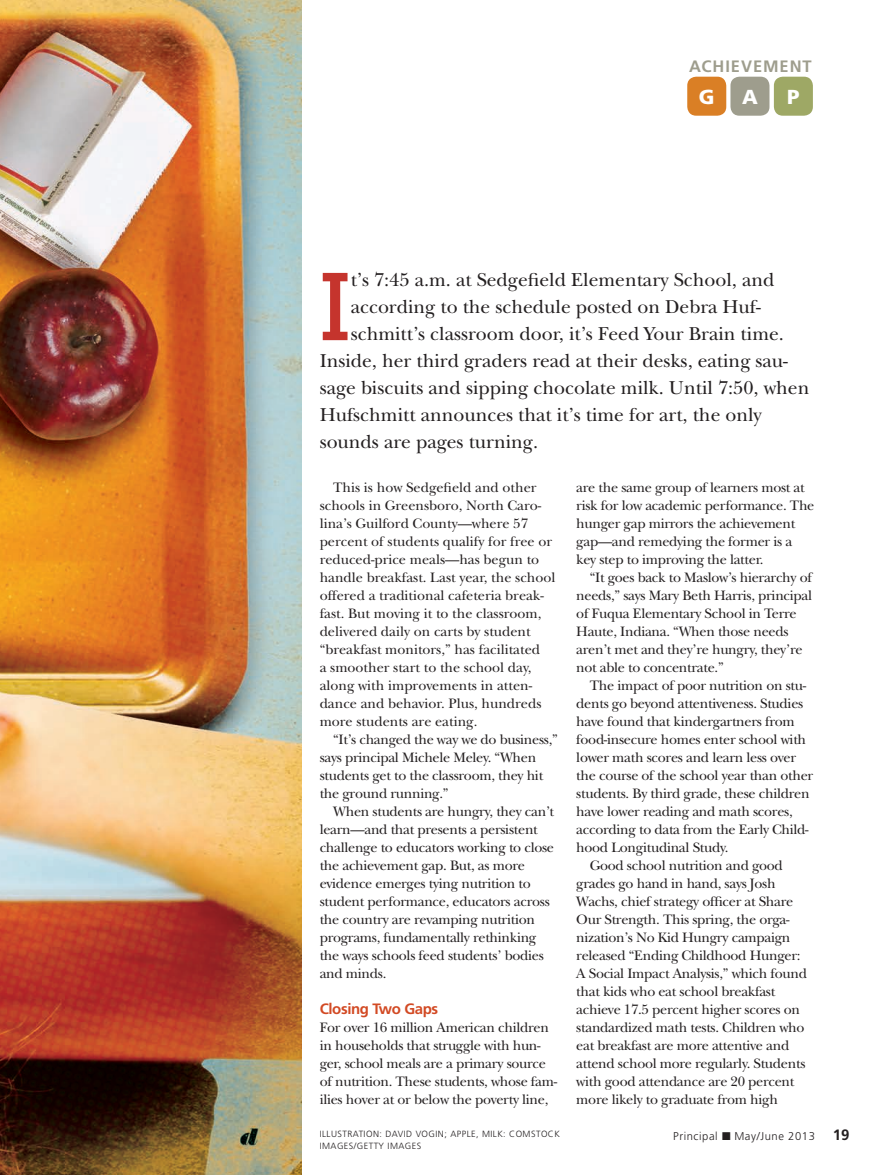
<style>
.page{position:relative;width:878px;height:1175px;background:#fff}
.page>*{position:absolute;margin:0;border:0;box-sizing:border-box;transform-origin:0 0}
.t1{font:99px "Rockwell";color:#c5342d}
.t2{font:900 20.25px "Frutiger";color:#fff}
.t3{font:19.5px "New Baskerville";color:#231f20}
.t4{font:700 16.5px "Frutiger";letter-spacing:.055em;color:#9e9d8d}
.t5{font:700 15px "Frutiger";letter-spacing:-.025em;color:#d24a24}
.t6{font:14.25px/18px "New Baskerville";letter-spacing:-.02em;color:#231f20}
.t7{font:14.25px/18px "New Baskerville";color:#231f20}
.t8{font:300 11.25px "Frutiger";letter-spacing:.05em;color:#231f20}
.t9{font:300 9px "Frutiger";letter-spacing:.05em;color:#231f20}
.s1{font-weight:700;font-size:15px}
</style>
<div class="page">
<img style="left:0;top:0;width:301px;height:1174px">
<div style="left:687px;top:77px;width:39px;height:39px;background:#da7f25;border-radius:9px"></div>
<div style="left:730px;top:77px;width:39px;height:39px;background:#9e9d8d;border-radius:9px"></div>
<div style="left:773px;top:77px;width:39px;height:39px;background:#9ea865;border-radius:9px"></div>
<p class="t4" style="left:689px;top:56px;width:124px">ACHIEVEMENT</p>
<h2 class="t2" style="left:698px;top:85px;width:17px">G</h2>
<h2 class="t2" style="left:742px;top:85px;width:17px">A</h2>
<h2 class="t2" style="left:787px;top:85px;width:14px">P</h2>
<h1 class="t1" style="left:320px;top:249px;width:32px">I</h1>
<h3 class="t3" style="left:350px;top:268px;width:425px">t’s 7:45 a.m. at Sedgefield Elementary School, and</h3>
<h3 class="t3" style="left:350px;top:295px;width:411px">according to the schedule posted on Debra Huf-</h3>
<h3 class="t3" style="left:350px;top:322px;width:435px">schmitt’s classroom door, it’s Feed Your Brain time.</h3>
<h3 class="t3" style="left:320px;top:349px;width:470px">Inside, her third graders read at their desks, eating sau-</h3>
<h3 class="t3" style="left:320px;top:376px;width:491px">sage biscuits and sipping chocolate milk. Until 7:50, when</h3>
<h3 class="t3" style="left:320px;top:403px;width:443px">Hufschmitt announces that it’s time for art, the only</h3>
<h3 class="t3" style="left:320px;top:430px;width:220px">sounds are pages turning.</h3>
<p class="t7" style="left:320px;top:478px;width:237px;text-indent:13px">This is how Sedgefield and other schools in Greensboro, North Caro&shy;lina’s Guilford County—where 57 percent of students qualify for free or reduced-price meals—has begun to handle breakfast. Last year, the school offered a traditional cafeteria break&shy;fast. But moving it to the classroom, delivered daily on carts by student “breakfast monitors,” has facilitated<br>a smoother start to the school day, along with improvements in atten&shy;dance and behavior. Plus, hundreds more students are eating.</p>
<p class="t6" style="left:320px;top:730px;width:240px;text-indent:13px">“It’s changed the way we do business,” says principal Michele Meley. “When students get to the classroom, they hit the ground running.”</p>
<p class="t6" style="left:320px;top:802px;width:236px;text-indent:13px">When students are hungry, they can’t learn—and that presents a persistent challenge to educators working to close the achievement gap. But, as more evidence emerges tying nutrition to student performance, educators across the country are revamping nutrition programs, fundamentally rethinking the ways schools feed students’ bodies and minds.</p>
<p class="t5" style="left:320px;top:1000px;width:120px">Closing Two Gaps</p>
<p class="t6" style="left:320px;top:1018px;width:239px">For over 16 million American children in households that struggle with hun&shy;ger, school meals are a primary source of nutrition. These students, whose fam&shy;ilies hover at or below the poverty line,</p>
<p class="t6" style="left:576px;top:478px;width:239px">are the same group of learners most at risk for low academic performance. The hunger gap mirrors the achievement gap—and remedying the former is a key step to improving the latter.</p>
<p class="t6" style="left:576px;top:568px;width:237px;text-indent:13px">“It goes back to Maslow’s hierarchy of needs,” says Mary Beth Harris, principal of Fuqua Elementary School in Terre Haute, Indiana. “When those needs aren’t met and they’re hungry, they’re not able to concentrate.”</p>
<p class="t6" style="left:589px;top:676px;width:218px">The impact of poor nutrition on stu-</p>
<p class="t6" style="left:576px;top:694px;width:228px">dents go beyond attentiveness. Studies</p>
<p class="t6" style="left:576px;top:712px;width:220px">have found that kindergartners from</p>
<p class="t6" style="left:576px;top:730px;width:231px">food-insecure homes enter school with</p>
<p class="t6" style="left:576px;top:748px;width:221px">lower math scores and learn less over</p>
<p class="t6" style="left:576px;top:766px;width:238px">the course of the school year than other</p>
<p class="t6" style="left:576px;top:784px;width:235px">students. By third grade, these children</p>
<p class="t6" style="left:576px;top:802px;width:218px">have lower reading and math scores,</p>
<p class="t6" style="left:576px;top:820px;width:234px">according to data from the Early Child-</p>
<p class="t6" style="left:576px;top:838px;width:154px">hood Longitudinal Study.</p>
<p class="t6" style="left:589px;top:856px;width:194px">Good school nutrition and good</p>
<p class="t6" style="left:576px;top:874px;width:201px">grades go hand in hand, says Josh</p>
<p class="t6" style="left:576px;top:892px;width:218px">Wachs, chief strategy officer at Share</p>
<p class="t6" style="left:576px;top:910px;width:215px">Our Strength. This spring, the orga-</p>
<p class="t6" style="left:576px;top:928px;width:216px">nization’s No Kid Hungry campaign</p>
<p class="t6" style="left:576px;top:946px;width:226px">released “Ending Childhood Hunger:</p>
<p class="t6" style="left:576px;top:964px;width:232px">A Social Impact Analysis,” which found</p>
<p class="t6" style="left:576px;top:982px;width:200px">that kids who eat school breakfast</p>
<p class="t6" style="left:576px;top:1000px;width:225px">achieve 17.5 percent higher scores on</p>
<p class="t6" style="left:576px;top:1018px;width:229px">standardized math tests. Children who</p>
<p class="t6" style="left:576px;top:1036px;width:214px">eat breakfast are more attentive and</p>
<p class="t6" style="left:576px;top:1054px;width:231px">attend school more regularly. Students</p>
<p class="t6" style="left:576px;top:1072px;width:220px">with good attendance are 20 percent</p>
<p class="t6" style="left:576px;top:1090px;width:203px">more likely to graduate from high</p>
<p class="t9" style="left:320px;top:1128px;width:242px">ILLUSTRATION: DAVID VOGIN; APPLE, MILK: COMSTOCK</p>
<p class="t8" style="left:673px;top:1130px;width:178px">Principal ■ May/June 2013 <span class="s1">19</span></p>
<p class="t9" style="left:320px;top:1140px;width:103px">IMAGES/GETTY IMAGES</p>
</div>
